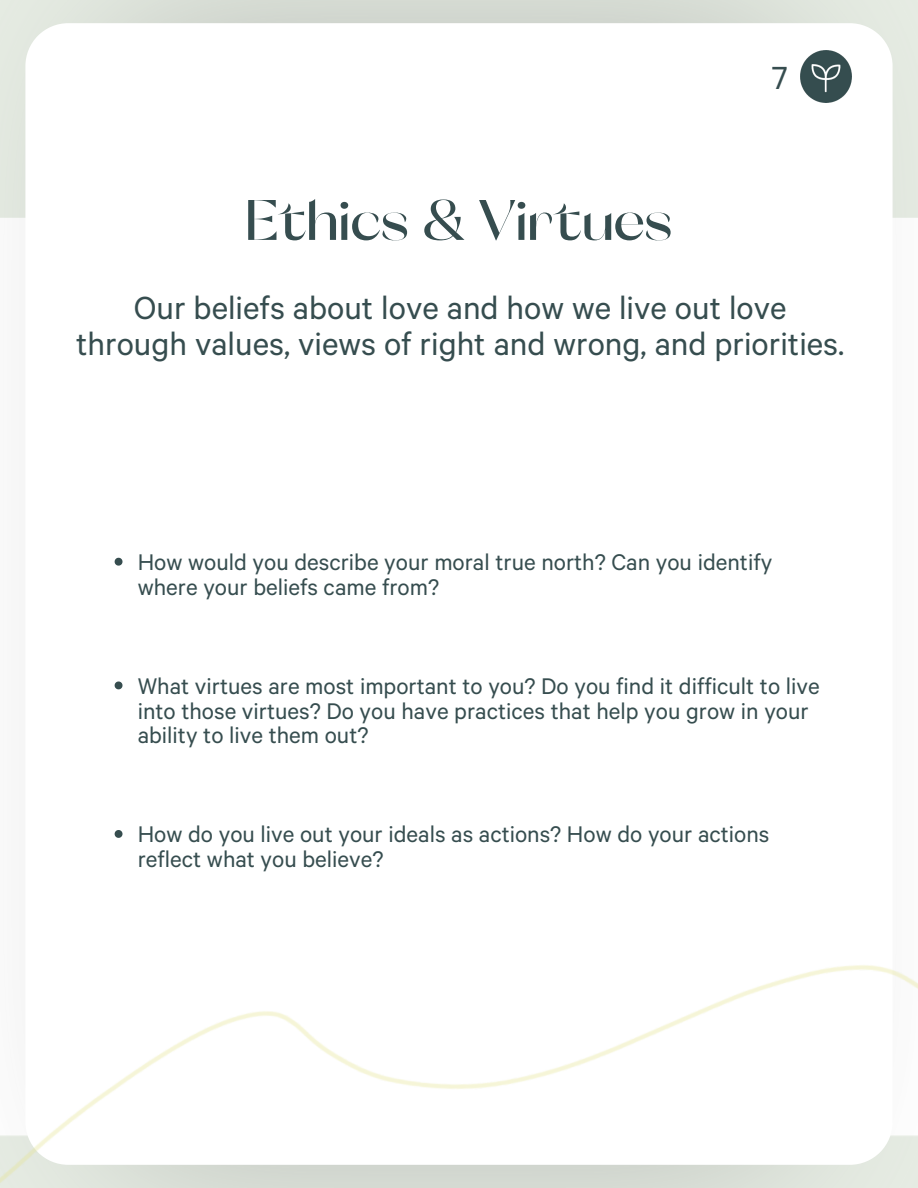
<style>
.page{position:relative;width:918px;height:1188px;background:#fff}
.page>*{position:absolute;margin:0;border:0;box-sizing:border-box;transform-origin:0 0}
.t1{font:500 57px "Orelo Standard";color:#364d4f}
.t2{font:36px/36px "Calibre";color:#364d4f;text-align:center}
.t3{font:25.5px/24.8px "Calibre";color:#364d4f}
</style>
<div class="page">
<img style="left:0;top:890px;width:918px;height:298px">
<svg style="left:115px;top:558px;width:8px;height:8px"></svg>
<svg style="left:115px;top:682px;width:8px;height:7px"></svg>
<svg style="left:115px;top:830px;width:8px;height:8px"></svg>
<img style="left:800px;top:50px;width:52px;height:52px">
<h1 class="t1" style="left:246px;top:189px;width:428px">Ethics &amp; Virtues</h1>
<h2 class="t2" style="left:772px;top:58px;width:17px">7</h2>
<h2 class="t2" style="left:76px;top:289px;width:770px">Our beliefs about love and how we live out love through values, views of right and wrong, and priorities.</h2>
<p class="t3" style="left:138px;top:549px;width:636px">How would you describe your moral true north? Can you identify where your beliefs came from?</p>
<p class="t3" style="left:138px;top:673px;width:683px">What virtues are most important to you? Do you find it difficult to live into those virtues? Do you have practices that help you grow in your ability to live them out?</p>
<p class="t3" style="left:138px;top:821px;width:633px">How do you live out your ideals as actions? How do your actions reflect what you believe?</p>
</div>
